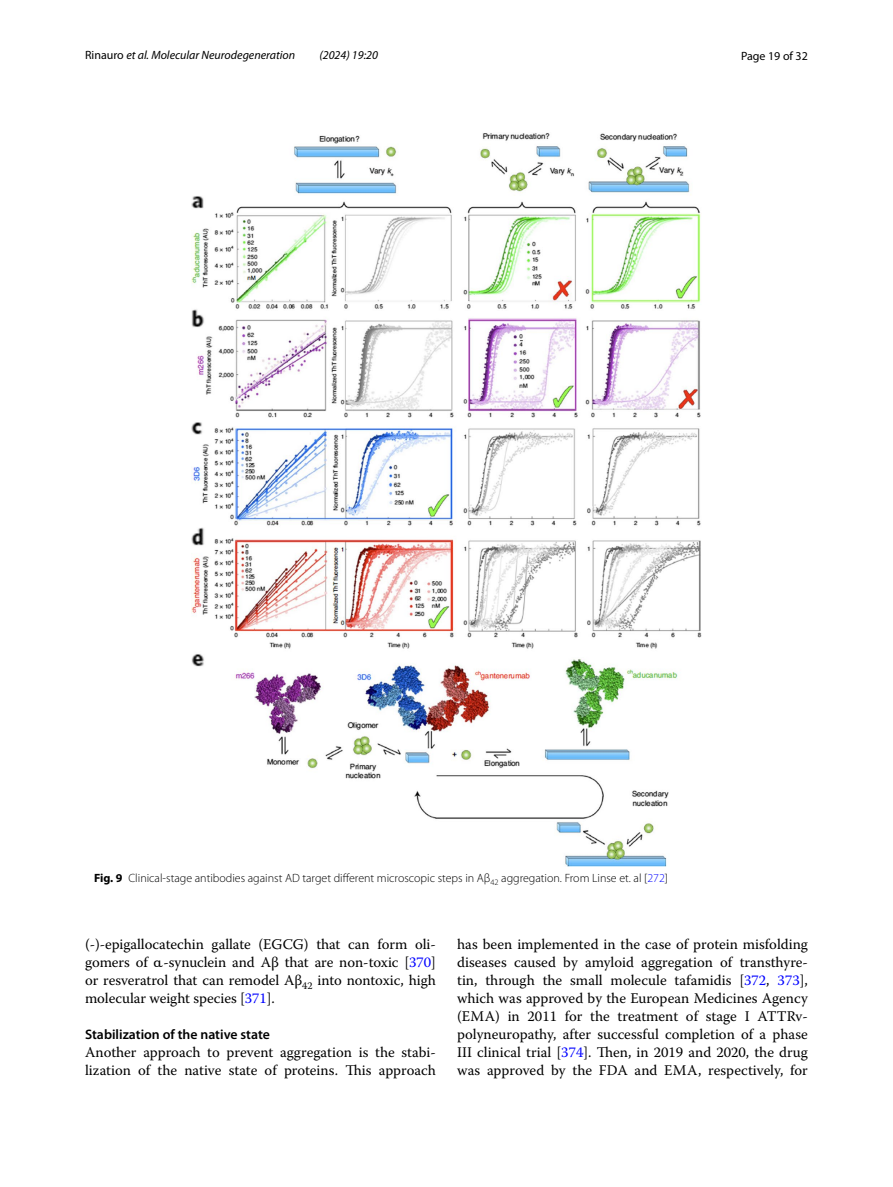
<style>
.page{position:relative;width:893px;height:1187px;background:#fff}
.page>*{position:absolute;margin:0;border:0;box-sizing:border-box;transform-origin:0 0}
.t1{font:14.7px/18px "Warnock Pro";color:#000;text-align:justify}
.t2{font:600 13.8px "Myriad Pro";color:#000}
.t3{font:300 12px "Myriad Pro";color:#000}
.t4{font:italic 12px "Myriad Pro";color:#000}
.t5{font:12px "Myriad Pro";color:#000}
.s1{font-style:normal}
.s2{font-weight:700}
.s3{color:#00f}
.s4{font-family:"Code 2000"}
</style>
<div class="page">
<img style="left:191px;top:133px;width:511px;height:733px">
<p class="t4" style="left:85px;top:48px;width:212px"><span class="s1">Rinauro</span> et al. Molecular Neurodegeneration</p>
<p class="t4" style="left:319px;top:48px;width:60px">(2024) 19:20</p>
<p class="t5" style="left:741px;top:48px;width:68px">Page 19 of 32</p>
<p class="t3" style="left:94px;top:871px;width:576px"><span class="s2">Fig. 9</span> Clinical-stage antibodies against AD target different microscopic steps in Aβ<sub>42</sub> aggregation. From Linse et. al [<span class="s3">272</span>]</p>
<p class="t1" style="left:85px;top:935px;width:352px">(-)-epigallocatechin gallate (EGCG) that can form oli&shy;gomers of <span class="s4">⍺</span>-synuclein and Aβ that are non-toxic [<span class="s3">370</span>] or resveratrol that can remodel Aβ<sub>42</sub> into nontoxic, high molecular weight species [<span class="s3">371</span>].</p>
<p class="t2" style="left:85px;top:1025px;width:186px">Stabilization of the native state</p>
<p class="t1" style="left:85px;top:1043px;width:352px">Another approach to prevent aggregation is the stabi&shy;lization of the native state of proteins. This approach</p>
<p class="t1" style="left:457px;top:935px;width:352px">has been implemented in the case of protein misfolding diseases caused by amyloid aggregation of transthyre&shy;tin, through the small molecule tafamidis [<span class="s3">372</span>, <span class="s3">373</span>], which was approved by the European Medicines Agency (EMA) in 2011 for the treatment of stage I ATTRv&shy;polyneuropathy, after successful completion of a phase III clinical trial [<span class="s3">374</span>]. Then, in 2019 and 2020, the drug was approved by the FDA and EMA, respectively, for</p>
</div>
